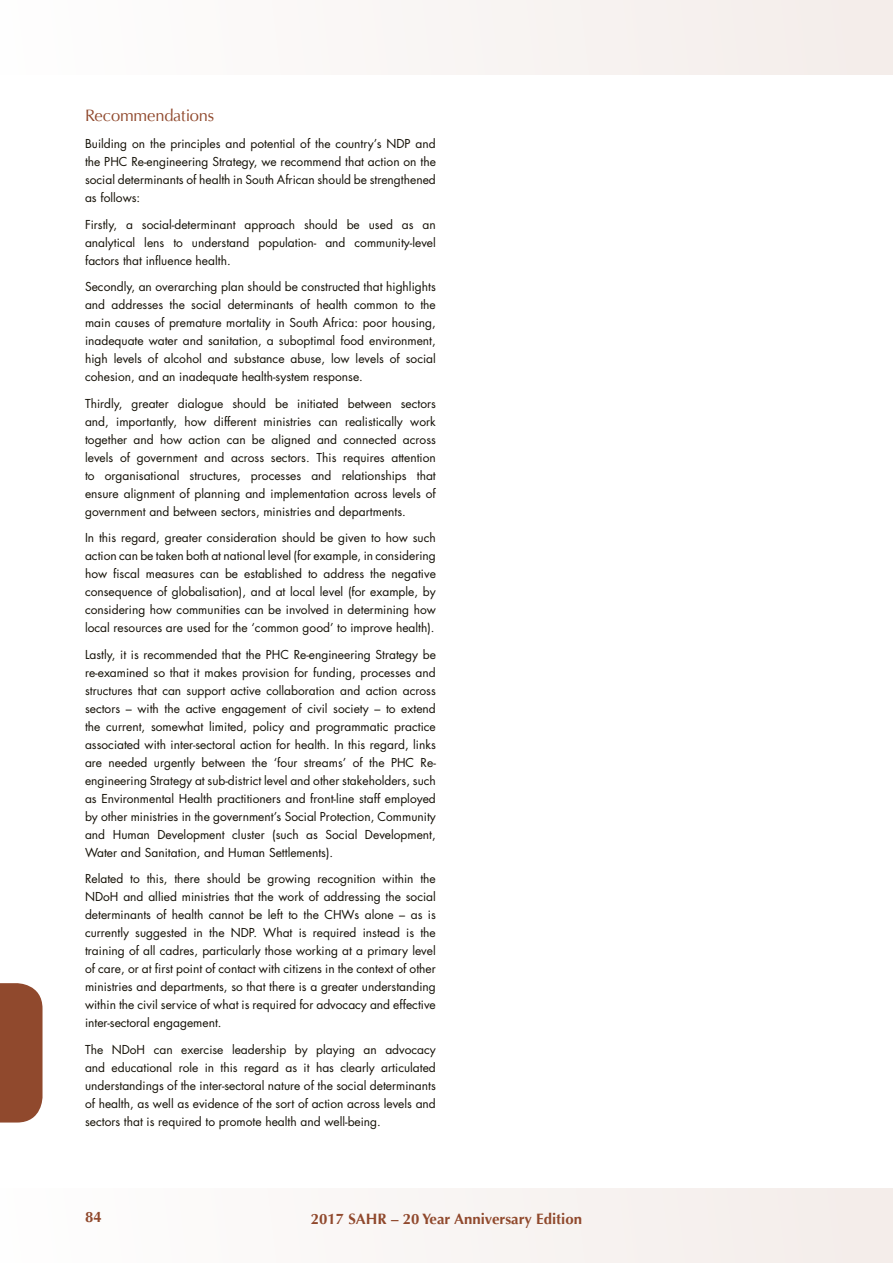
<style>
.page{position:relative;width:893px;height:1263px;background:#fff}
.page>*{position:absolute;margin:0;border:0;box-sizing:border-box;transform-origin:0 0}
.t1{font:16.5px "Optima";letter-spacing:-.01em;color:#90492d}
.t2{font:700 15px "Optima";color:#90492d}
.t3{font:12px/18px "Futura";color:#141006;text-align:justify}
</style>
<div class="page">
<div style="left:0;top:1188px;width:893px;height:75px;background:#f9f5f4"></div>
<div style="left:0;top:0;width:893px;height:74px;background:#f9f5f4"></div>
<div style="left:0;top:983px;width:43px;height:139px;background:#90492d"></div>
<h1 class="t1" style="left:85px;top:106px;width:131px">Recommendations</h1>
<p class="t3" style="left:85px;top:134px;width:352px">Building on the principles and potential of the country’s NDP and the PHC Re-engineering Strategy, we recommend that action on the social determinants of health in South African should be strengthened as follows:</p>
<p class="t3" style="left:85px;top:215px;width:352px">Firstly, a social-determinant approach should be used as an analytical lens to understand population- and community-level factors that influence health.</p>
<p class="t3" style="left:85px;top:277px;width:352px">Secondly, an overarching plan should be constructed that highlights and addresses the social determinants of health common to the main causes of premature mortality in South Africa: poor housing, inadequate water and sanitation, a suboptimal food environment, high levels of alcohol and substance abuse, low levels of social cohesion, and an inadequate health-system response.</p>
<p class="t3" style="left:85px;top:394px;width:352px">Thirdly, greater dialogue should be initiated between sectors and, importantly, how different ministries can realistically work together and how action can be aligned and connected across levels of government and across sectors. This requires attention to organisational structures, processes and relationships that ensure alignment of planning and implementation across levels of government and between sectors, ministries and departments.</p>
<p class="t3" style="left:85px;top:528px;width:352px">In this regard, greater consideration should be given to how such action can be taken both at national level (for example, in considering how fiscal measures can be established to address the negative consequence of globalisation), and at local level (for example, by considering how communities can be involved in determining how local resources are used for the ‘common good’ to improve health).</p>
<p class="t3" style="left:85px;top:645px;width:352px">Lastly, it is recommended that the PHC Re-engineering Strategy be re-examined so that it makes provision for funding, processes and structures that can support active collaboration and action across sectors – with the active engagement of civil society – to extend the current, somewhat limited, policy and programmatic practice associated with inter-sectoral action for health. In this regard, links are needed urgently between the ‘four streams’ of the PHC Re&shy;engineering Strategy at sub-district level and other stakeholders, such as environmental health practitioners and front-line staff employed by other ministries in the government’s Social Protection, Community and Human Development cluster (such as Social Development, Water and Sanitation, and Human Settlements).</p>
<p class="t3" style="left:85px;top:869px;width:352px">Related to this, there should be growing recognition within the NDoH and allied ministries that the work of addressing the social determinants of health cannot be left to the CHWs alone – as is currently suggested in the NDP. What is required instead is the training of all cadres, particularly those working at a primary level of care, or at first point of contact with citizens in the context of other ministries and departments, so that there is a greater understanding within the civil service of what is required for advocacy and effective inter-sectoral engagement.</p>
<p class="t3" style="left:85px;top:1040px;width:352px">The NDoH can exercise leadership by playing an advocacy and educational role in this regard as it has clearly articulated understandings of the inter-sectoral nature of the social determinants of health, as well as evidence of the sort of action across levels and sectors that is required to promote health and well-being.</p>
<p class="t2" style="left:85px;top:1208px;width:18px">84</p>
<p class="t2" style="left:311px;top:1210px;width:273px">2017 SAHR – 20 Year Anniversary Edition</p>
</div>
